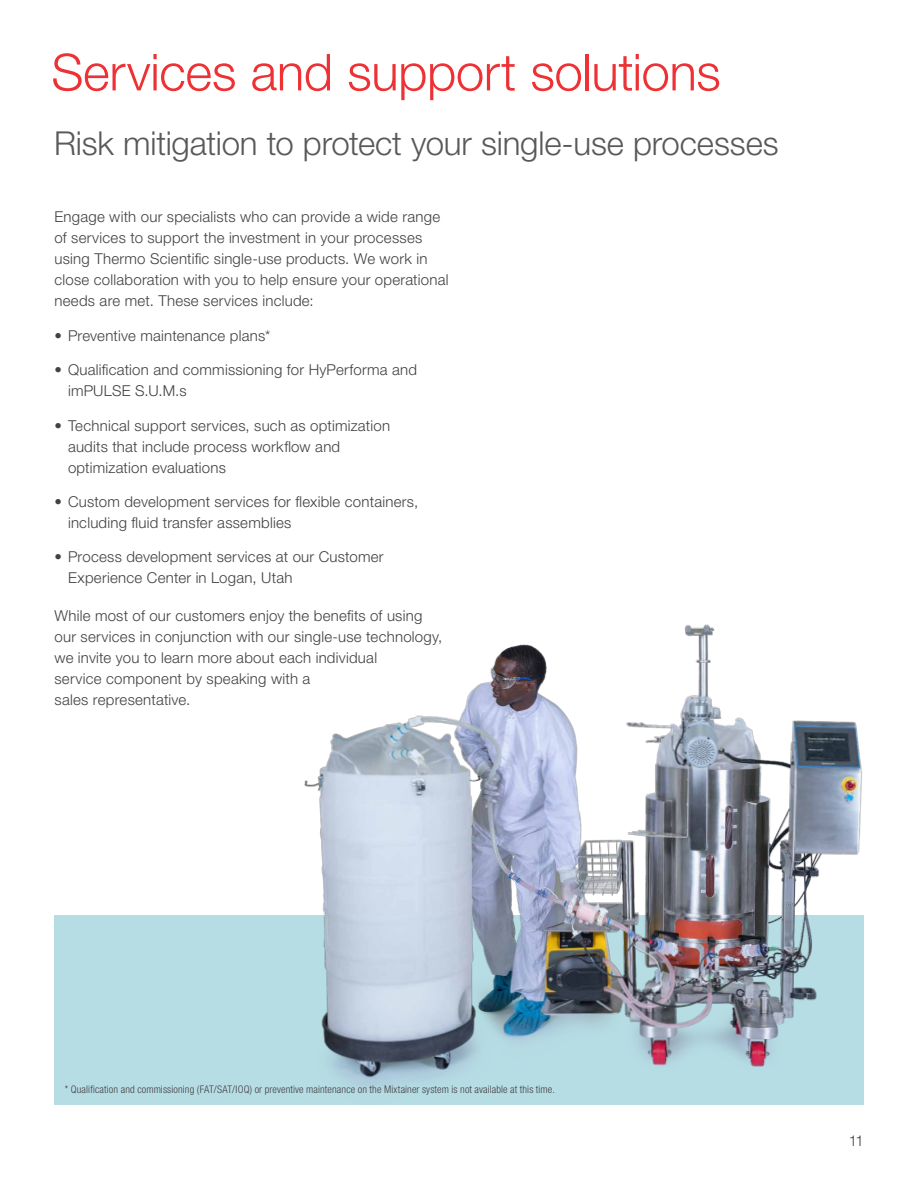
<style>
.page{position:relative;width:918px;height:1188px;background:#fff}
.page>*{position:absolute;margin:0;border:0;box-sizing:border-box;transform-origin:0 0}
.t1{font:300 51px "Helvetica Neue LTW1 G";letter-spacing:-.01em;color:#ee3134}
.t2{font:300 33px "Helvetica Neue LTW1 G";letter-spacing:-.005em;color:#58595b}
.t3{font:300 15px/21px "Helvetica Neue LTW1 G";letter-spacing:.015em;color:#414042}
.t4{font:300 condensed 10.5px "Helvetica Neue LTW1 G";letter-spacing:.01em;color:#414042}
</style>
<div class="page">
<div style="left:54px;top:915px;width:810px;height:189px;background:#b6dde4"></div>
<img style="left:205px;top:624px;width:659px;height:481px">
<h1 class="t1" style="left:51px;top:41px;width:671px">Services and support solutions</h1>
<h2 class="t2" style="left:54px;top:123px;width:726px">Risk mitigation to protect your single-use processes</h2>
<p class="t3" style="left:55px;top:206px;width:396px">Engage with our specialists who can provide a wide range of services to support the investment in your processes using Thermo Scientific single-use products. We work in close collaboration with you to help ensure your operational needs are met. These services include:</p>
<p class="t3" style="left:55px;top:325px;width:217px">• Preventive maintenance plans*</p>
<p class="t3" style="left:68px;top:359px;width:351px;text-indent:-14px">• Qualification and commissioning for HyPerforma and imPULSE S.U.M.s</p>
<p class="t3" style="left:68px;top:415px;width:324px;text-indent:-13px">• Technical support services, such as optimization audits that include process workflow and optimization evaluations</p>
<p class="t3" style="left:68px;top:491px;width:352px;text-indent:-14px">• Custom development services for flexible containers, including fluid transfer assemblies</p>
<p class="t3" style="left:68px;top:547px;width:317px;text-indent:-14px">• Process development services at our Customer<br>Experience Center in Logan, Utah</p>
<p class="t3" style="left:55px;top:605px;width:389px">While most of our customers enjoy the benefits of using our services in conjunction with our single-use technology, we invite you to learn more about each individual<br>service component by speaking with a<br>sales representative.</p>
<p class="t4" style="left:65px;top:1083px;width:492px">* Qualification and commissioning (FAT/SAT/IOQ) or preventive maintenance on the Mixtainer system is not available at this time.</p>
<p class="t3" style="left:849px;top:1130px;width:17px">11</p>
</div>
